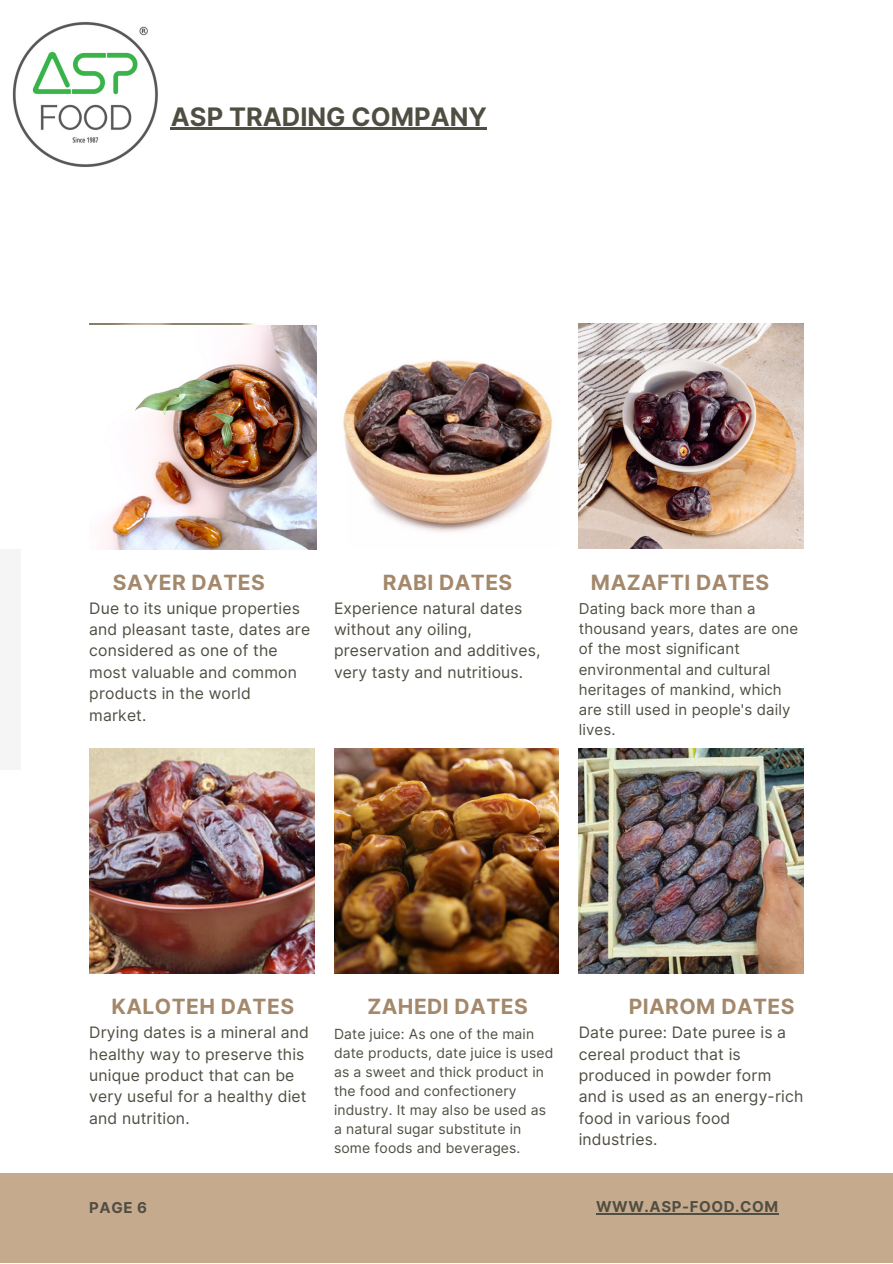
<style>
.page{position:relative;width:893px;height:1264px;background:#fff}
.page>*{position:absolute;margin:0;border:0;box-sizing:border-box;transform-origin:0 0}
.t1{font:700 25.5px "Inter";color:#504e42}
.t2{font:700 21px "Inter";letter-spacing:.02em;color:#a4886c}
.t3{font:15.75px/21.3px "Inter";letter-spacing:.01em;color:#504e42}
.t4{font:15px/20.2px "Inter";letter-spacing:.01em;color:#504e42}
.t5{font:700 15px "Inter";letter-spacing:.04em;color:#504e42}
.t6{font:13.95px/19px "Inter";letter-spacing:.01em;color:#504e42}
</style>
<div class="page">
<img style="left:343px;top:360px;width:209px;height:172px">
<img style="left:578px;top:324px;width:225px;height:224px">
<img style="left:89px;top:748px;width:225px;height:225px">
<img style="left:334px;top:748px;width:225px;height:225px">
<img style="left:578px;top:748px;width:225px;height:225px">
<div style="left:0;top:1173px;width:892px;height:89px;background:#c6aa8e"></div>
<div style="left:0;top:549px;width:21px;height:220px;background:#f6f5f5"></div>
<img style="left:12px;top:22px;width:146px;height:145px">
<img style="left:102px;top:326px;width:214px;height:223px">
<hr style="left:171px;top:128px;width:316px;height:2px;background:#504e42">
<hr style="left:596px;top:1213px;width:182px;height:1px;background:#504e42">
<p class="t1" style="left:171px;top:101px;width:317px">ASP TRADING COMPANY</p>
<p class="t2" style="left:113px;top:569px;width:153px">SAYER DATES</p>
<p class="t3" style="left:89px;top:597px;width:222px">Due to its unique properties and pleasant taste, dates are considered as one of the most valuable and common products in the world market.</p>
<p class="t2" style="left:383px;top:569px;width:131px">RABI DATES</p>
<p class="t3" style="left:334px;top:597px;width:208px">Experience natural dates without any oiling, preservation and additives, very tasty and nutritious.</p>
<p class="t2" style="left:590px;top:569px;width:180px">MAZAFTI DATES</p>
<p class="t4" style="left:578px;top:598px;width:221px">Dating back more than a thousand years, dates are one of the most significant environmental and cultural heritages of mankind, which are still used in people's daily lives.</p>
<p class="t2" style="left:112px;top:994px;width:184px">KALOTEH DATES</p>
<p class="t3" style="left:89px;top:1021px;width:221px">Drying dates is a mineral and healthy way to preserve this unique product that can be very useful for a healthy diet and nutrition.</p>
<p class="t2" style="left:367px;top:994px;width:162px">ZAHEDI DATES</p>
<p class="t6" style="left:334px;top:1023px;width:221px">Date juice: As one of the main date products, date juice is used as a sweet and thick product in the food and confectionery industry. It may also be used as a natural sugar substitute in some foods and beverages.</p>
<p class="t2" style="left:628px;top:994px;width:167px">PIAROM DATES</p>
<p class="t3" style="left:578px;top:1021px;width:226px">Date puree: Date puree is a cereal product that is produced in powder form and is used as an energy-rich food in various food industries.</p>
<p class="t5" style="left:89px;top:1198px;width:59px">PAGE 6</p>
<p class="t5" style="left:596px;top:1197px;width:184px">WWW.ASP-FOOD.COM</p>
</div>
